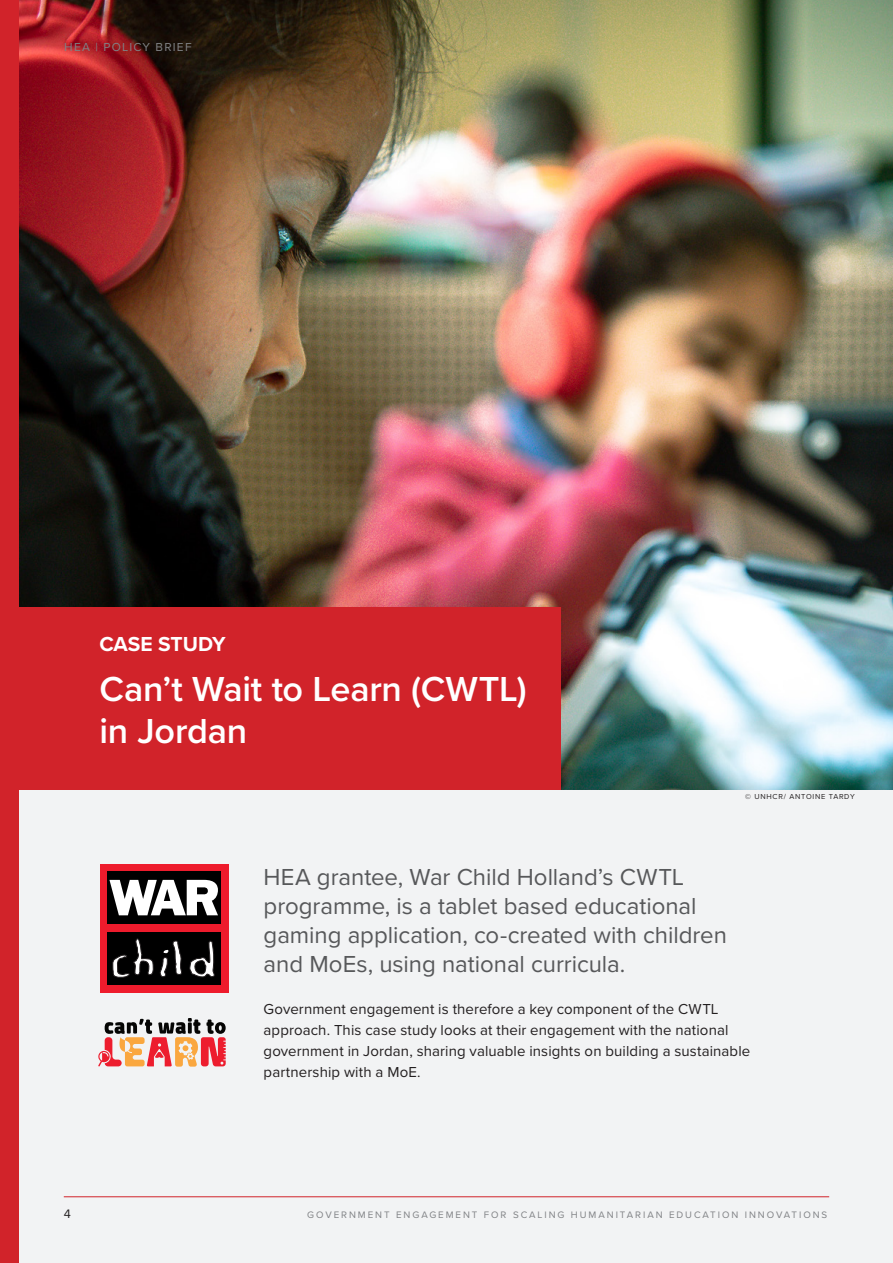
<style>
.page{position:relative;width:893px;height:1263px;background:#f2f3f4}
.page>*{position:absolute;margin:0;border:0;box-sizing:border-box;transform-origin:0 0}
.Chapter_Heading{font:600 36px/42px "Proxima Nova";letter-spacing:-.01em;color:#fff}
.Subhed-LIGHT{font:24px/28.8px "Proxima Nova";letter-spacing:-.005em;color:#57585a}
.Chapter_Heading-2{font:700 21px "Proxima Nova";letter-spacing:-.005em;color:#fff}
.Text-ALIGNED{font:15px/21px "Proxima Nova";letter-spacing:.005em;color:#231f20}
.t1{font:12.75px "Proxima Nova";color:#231f20}
.t2{font:12px "Proxima Nova";letter-spacing:.1em;color:#808285}
.t3{font:9.75px "Proxima Nova";letter-spacing:.2em;color:#808285}
.Caption-WHITE{font:7.5px "Proxima Nova";letter-spacing:.1em;color:#231f20}
</style>
<div class="page">
<img style="left:18px;top:0;width:875px;height:790px">
<div style="left:0;top:608px;width:560px;height:182px;background:#d1232a"></div>
<div style="left:0;top:0;width:18px;height:1263px;background:#d1232a"></div>
<div style="left:100px;top:864px;width:128px;height:128px;background:#ee1b2c"></div>
<div style="left:107px;top:871px;width:113px;height:53px;background:#000"></div>
<div style="left:107px;top:932px;width:114px;height:53px;background:#000"></div>
<svg style="left:109px;top:880px;width:109px;height:35px"></svg>
<svg style="left:112px;top:938px;width:103px;height:40px"></svg>
<svg style="left:98px;top:1018px;width:128px;height:49px"></svg>
<hr style="left:64px;top:1196px;width:765px;height:1px;background:#d1232a">
<p class="t2" style="left:64px;top:38px;width:129px">HEA | POLICY BRIEF</p>
<p class="Chapter_Heading-2" style="left:99px;top:628px;width:128px">CASE STUDY</p>
<p class="Chapter_Heading" style="left:99px;top:667px;width:429px">Can’t Wait to Learn (CWTL) in Jordan</p>
<p class="Caption-WHITE" style="left:745px;top:791px;width:111px">© UNHCR/ ANTOINE TARDY</p>
<p class="Subhed-LIGHT" style="left:264px;top:862px;width:465px">HEA grantee, War Child Holland’s CWTL programme, is a tablet based educational gaming application, co-created with children and MoEs, using national curricula.</p>
<p class="Text-ALIGNED" style="left:264px;top:997px;width:488px">Government engagement is therefore a key component of the CWTL approach. This case study looks at their engagement with the national government in Jordan, sharing valuable insights on building a sustainable partnership with a MoE.</p>
<p class="t1" style="left:64px;top:1205px;width:9px">4</p>
<p class="t3" style="left:307px;top:1208px;width:522px">GOVERNMENT ENGAGEMENT FOR SCALING HUMANITARIAN EDUCATION INNOVATIONS</p>
</div>
